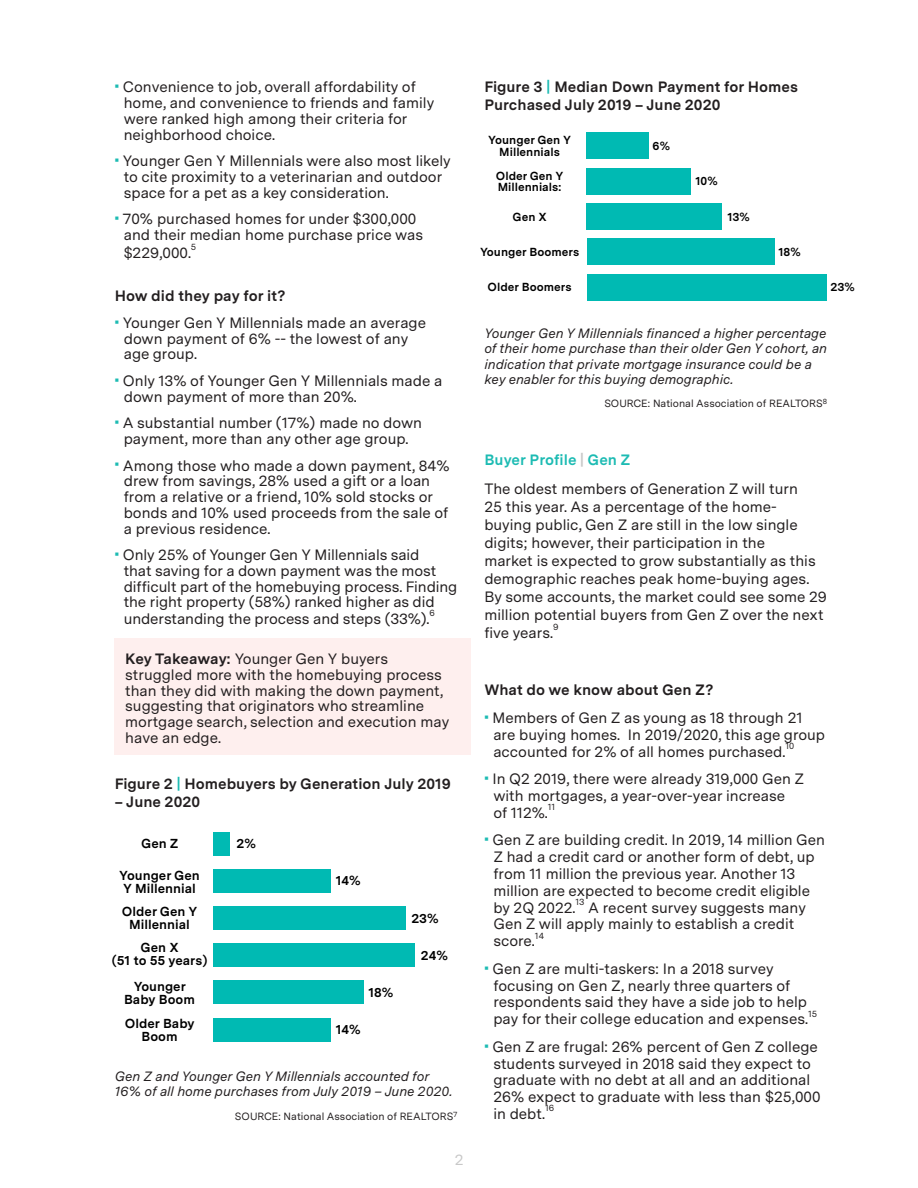
<style>
.page{position:relative;width:918px;height:1188px;background:#fff}
.page>*{position:absolute;margin:0;border:0;box-sizing:border-box;transform-origin:0 0}
.t1{font:15px/15.8px "Messina Sans";color:#231f20}
.t2{font:700 15px/18px "Messina Sans";color:#231f20}
.t3{font:700 15px "Messina Sans";color:#1dbbb3}
.t4{font:15px "Messina Sans";color:#c8c8c8}
.t5{font:italic 13.5px/15.3px "Messina Sans";color:#231f20}
.t6{font:700 13.05px/13px "Messina Sans";color:#000;text-align:center}
.t7{font:700 11.7px/11.7px "Messina Sans";color:#000;text-align:center}
.t8{font:10.5px "Messina Sans";color:#231f20}
.t9{font:9px "Messina Sans";color:#231f20}
.s1{font-weight:900;color:#1dbbb3}
.s2{font-weight:700}
.s3{color:#1dbbb3}
.s4{color:#c8c8c8}
</style>
<div class="page">
<div style="left:587px;top:133px;width:62px;height:26px;background:#00bab3"></div>
<div style="left:587px;top:168px;width:104px;height:27px;background:#00bab3"></div>
<div style="left:587px;top:203px;width:135px;height:27px;background:#00bab3"></div>
<div style="left:587px;top:239px;width:187px;height:26px;background:#00bab3"></div>
<div style="left:587px;top:274px;width:240px;height:27px;background:#00bab3"></div>
<div style="left:114px;top:639px;width:356px;height:116px;background:#feefee"></div>
<div style="left:213px;top:832px;width:17px;height:23px;background:#00bab3"></div>
<div style="left:213px;top:869px;width:117px;height:24px;background:#00bab3"></div>
<div style="left:213px;top:906px;width:193px;height:24px;background:#00bab3"></div>
<div style="left:213px;top:943px;width:201px;height:24px;background:#00bab3"></div>
<div style="left:213px;top:981px;width:151px;height:23px;background:#00bab3"></div>
<div style="left:213px;top:1018px;width:117px;height:24px;background:#00bab3"></div>
<p class="t1" style="left:124px;top:79px;width:312px;text-indent:-9px"><span class="s1">•</span> Convenience to job, overall affordability of home, and convenience to friends and family were ranked high among their criteria for neighborhood choice.</p>
<p class="t1" style="left:124px;top:153px;width:329px;text-indent:-9px"><span class="s1">•</span> Younger Gen Y Millennials were also most likely to cite proximity to a veterinarian and outdoor space for a pet as a key consideration.</p>
<p class="t1" style="left:124px;top:211px;width:301px;text-indent:-9px"><span class="s1">•</span> 70% purchased homes for under $300,000 and their median home purchase price was</p>
<p class="t1" style="left:124px;top:244px;width:69px">$229,000.</p>
<p class="t9" style="left:191px;top:241px;width:7px">5</p>
<p class="t2" style="left:115px;top:286px;width:172px">How did they pay for it?</p>
<p class="t1" style="left:124px;top:314px;width:304px;text-indent:-9px"><span class="s1">•</span> Younger Gen Y Millennials made an average down payment of 6% -- the lowest of any age group.</p>
<p class="t1" style="left:124px;top:372px;width:320px;text-indent:-9px"><span class="s1">•</span> Only 13% of Younger Gen Y Millennials made a down payment of more than 20%.</p>
<p class="t1" style="left:115px;top:415px;width:309px;text-align:center"><span class="s1">•</span> A substantial number (17%) made no down payment, more than any other age group.</p>
<p class="t1" style="left:124px;top:457px;width:328px;text-indent:-9px"><span class="s1">•</span> Among those who made a down payment, 84% drew from savings, 28% used a gift or a loan from a relative or a friend, 10% sold stocks or bonds and 10% used proceeds from the sale of a previous residence.</p>
<p class="t1" style="left:124px;top:546px;width:335px;text-indent:-9px"><span class="s1">•</span> Only 25% of Younger Gen Y Millennials said<br>that saving for a down payment was the most difficult part of the homebuying process. Finding the right property (58%) ranked higher as did understanding the process and steps (33%).</p>
<p class="t9" style="left:430px;top:606px;width:7px">6</p>
<p class="t1" style="left:125px;top:651px;width:326px"><span class="s2">Key Takeaway:</span> Younger Gen Y buyers struggled more with the homebuying process than they did with making the down payment, suggesting that originators who streamline mortgage search, selection and execution may have an edge.</p>
<p class="t2" style="left:115px;top:773px;width:338px">Figure 2 <span class="s3">|</span> Homebuyers by Generation July 2019</p>
<p class="t2" style="left:115px;top:791px;width:87px">– June 2020</p>
<p class="t6" style="left:141px;top:836px;width:39px">Gen Z</p>
<p class="t6" style="left:237px;top:836px;width:21px">2%</p>
<p class="t6" style="left:119px;top:868px;width:82px;text-align:left">Younger Gen<br>Y Millennial</p>
<p class="t6" style="left:336px;top:874px;width:26px">14%</p>
<p class="t6" style="left:122px;top:904px;width:77px">Older Gen Y<br>Millennial</p>
<p class="t6" style="left:411px;top:911px;width:29px">23%</p>
<p class="t6" style="left:112px;top:941px;width:97px">Gen X<br>(51 to 55 years)</p>
<p class="t6" style="left:421px;top:948px;width:29px">24%</p>
<p class="t6" style="left:124px;top:979px;width:72px">Younger<br>Baby Boom</p>
<p class="t6" style="left:368px;top:985px;width:26px">18%</p>
<p class="t6" style="left:125px;top:1016px;width:71px">Older Baby<br>Boom</p>
<p class="t6" style="left:336px;top:1023px;width:26px">14%</p>
<p class="t6" style="left:125px;top:1066px;width:71px">Generation</p>
<p class="t6" style="left:260px;top:1060px;width:21px">5%</p>
<p class="t5" style="left:115px;top:1068px;width:339px">Gen Z and Younger Gen Y Millennials accounted for<br>16% of all home purchases from July 2019 – June 2020.</p>
<p class="t8" style="left:235px;top:1108px;width:224px">SOURCE: National Association of REALTORS<sup>7</sup></p>
<p class="t4" style="left:455px;top:1148px;width:10px">2</p>
<p class="t2" style="left:484px;top:77px;width:315px">Figure 3 <span class="s3">|</span> Median Down Payment for Homes<br>Purchased July 2019 – June 2020</p>
<p class="t7" style="left:488px;top:134px;width:84px">Younger Gen Y<br>Millennials</p>
<p class="t7" style="left:653px;top:140px;width:19px">6%</p>
<p class="t7" style="left:496px;top:169px;width:69px;text-align:left">Older Gen Y<br>Millennials:</p>
<p class="t7" style="left:695px;top:175px;width:24px">10%</p>
<p class="t7" style="left:513px;top:211px;width:36px">Gen X</p>
<p class="t7" style="left:727px;top:211px;width:24px">13%</p>
<p class="t7" style="left:480px;top:246px;width:101px">Younger Boomers</p>
<p class="t7" style="left:778px;top:246px;width:24px">18%</p>
<p class="t7" style="left:488px;top:281px;width:86px">Older Boomers</p>
<p class="t7" style="left:831px;top:281px;width:26px">23%</p>
<p class="t5" style="left:484px;top:325px;width:344px">Younger Gen Y Millennials financed a higher percentage of their home purchase than their older Gen Y cohort, an indication that private mortgage insurance could be a key enabler for this buying demographic.</p>
<p class="t8" style="left:604px;top:396px;width:224px">SOURCE: National Association of REALTORS<sup>8</sup></p>
<p class="t3" style="left:484px;top:448px;width:148px">Buyer Profile <span class="s4">|</span> Gen Z</p>
<p class="t1" style="left:484px;top:479px;width:344px;line-height:18px">The oldest members of Generation Z will turn<br>25 this year. As a percentage of the home&shy;buying public, Gen Z are still in the low single digits; however, their participation in the<br>market is expected to grow substantially as this demographic reaches peak home-buying ages.<br>By some accounts, the market could see some 29 million potential buyers from Gen Z over the next five years.</p>
<p class="t9" style="left:553px;top:620px;width:7px">9</p>
<p class="t2" style="left:484px;top:680px;width:231px">What do we know about Gen Z?</p>
<p class="t1" style="left:493px;top:709px;width:333px;line-height:16.8px;text-indent:-9px"><span class="s1">•</span> Members of Gen Z as young as 18 through 21 are buying homes. In 2019/2020, this age group accounted for 2% of all homes purchased.</p>
<p class="t9" style="left:786px;top:739px;width:10px">10</p>
<p class="t1" style="left:493px;top:770px;width:312px;line-height:16.8px;text-indent:-9px"><span class="s1">•</span> In Q2 2019, there were already 319,000 Gen Z with mortgages, a year-over-year increase<br>of 112%.</p>
<p class="t9" style="left:548px;top:800px;width:9px">11</p>
<p class="t1" style="left:493px;top:831px;width:333px;line-height:16.8px;text-indent:-9px"><span class="s1">•</span> Gen Z are building credit. In 2019, 14 million Gen Z had a credit card or another form of debt, up from 11 million the previous year. Another 13 million are expected to become credit eligible by 2Q 2022.</p>
<p class="t9" style="left:576px;top:895px;width:10px">13</p>
<p class="t1" style="left:493px;top:898px;width:314px;line-height:16.8px;text-indent:95px">A recent survey suggests many<br>Gen Z will apply mainly to establish a credit score.</p>
<p class="t9" style="left:535px;top:929px;width:11px">14</p>
<p class="t1" style="left:493px;top:960px;width:316px;line-height:16.8px;text-indent:-9px"><span class="s1">•</span> Gen Z are multi-taskers: In a 2018 survey focusing on Gen Z, nearly three quarters of respondents said they have a side job to help pay for their college education and expenses.</p>
<p class="t9" style="left:808px;top:1007px;width:10px">15</p>
<p class="t1" style="left:493px;top:1038px;width:329px;line-height:16.8px;text-indent:-9px"><span class="s1">•</span> Gen Z are frugal: 26% percent of Gen Z college students surveyed in 2018 said they expect to graduate with no debt at all and an additional 26% expect to graduate with less than $25,000 in debt.</p>
<p class="t9" style="left:545px;top:1102px;width:11px">16</p>
</div>
